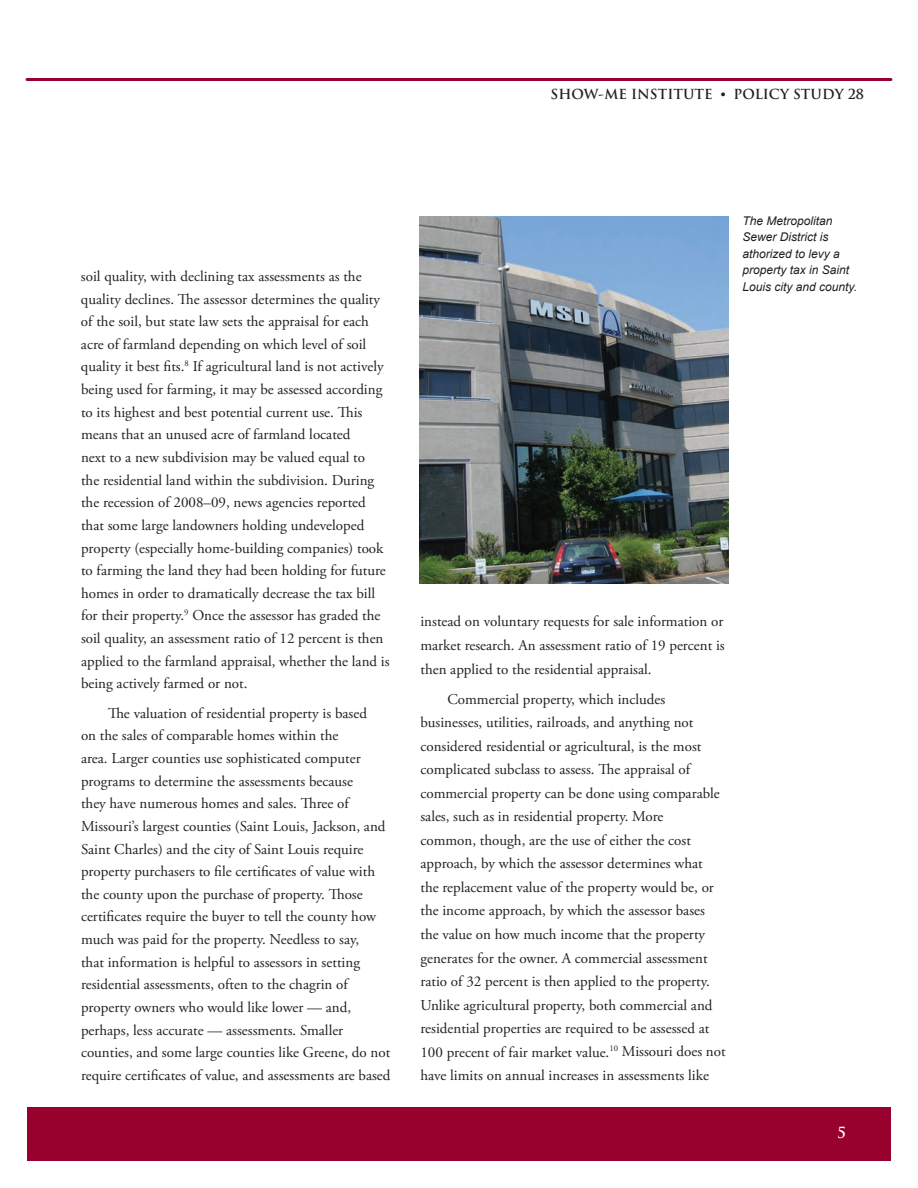
<style>
.page{position:relative;width:918px;height:1188px;background:#fff}
.page>*{position:absolute;margin:0;border:0;box-sizing:border-box;transform-origin:0 0}
.t1{font:15px/22.6px "Adobe Garamond Pro";color:#231f20}
.t2{font:700 15px "Trajan Pro";color:#fff}
.t3{font:700 13.5px "Trajan Pro";color:#231f20}
.t4{font:italic 12px/16.5px "Arial";color:#231f20}
.s1{font-family:"Arial"}
</style>
<div class="page">
<hr style="left:27px;top:78px;width:864px;height:3px;background:#98012d">
<div style="left:27px;top:1107px;width:864px;height:54px;background:#98012d"></div>
<img style="left:420px;top:216px;width:308px;height:368px">
<p class="t3" style="left:551px;top:85px;width:315px">SHOW-ME INSTITUTE <span class="s1">•</span> POLICY STUDY 28</p>
<p class="t1" style="left:81px;top:265px;width:310px">soil quality, with declining tax assessments as the quality declines. The assessor determines the quality of the soil, but state law sets the appraisal for each acre of farmland depending on which level of soil quality it best fits.<sup>8</sup> If agricultural land is not actively being used for farming, it may be assessed according to its highest and best potential current use. This means that an unused acre of farmland located<br>next to a new subdivision may be valued equal to<br>the residential land within the subdivision. During the recession of 2008–09, news agencies reported that some large landowners holding undeveloped property (especially home-building companies) took to farming the land they had been holding for future homes in order to dramatically decrease the tax bill for their property.<sup>9</sup> Once the assessor has graded the soil quality, an assessment ratio of 12 percent is then applied to the farmland appraisal, whether the land is being actively farmed or not.</p>
<p class="t1" style="left:81px;top:702px;width:311px;text-indent:27px">The valuation of residential property is based<br>on the sales of comparable homes within the<br>area. Larger counties use sophisticated computer programs to determine the assessments because<br>they have numerous homes and sales. Three of Missouri’s largest counties (Saint Louis, Jackson, and Saint Charles) and the city of Saint Louis require property purchasers to file certificates of value with the county upon the purchase of property. Those certificates require the buyer to tell the county how much was paid for the property. Needless to say,<br>that information is helpful to assessors in setting residential assessments, often to the chagrin of property owners who would like lower — and, perhaps, less accurate — assessments. Smaller counties, and some large counties like Greene, do not require certificates of value, and assessments are based</p>
<p class="t4" style="left:742px;top:212px;width:116px">The Metropolitan<br>Sewer District is athorized to levy a property tax in Saint<br>Louis city and county.</p>
<p class="t1" style="left:420px;top:610px;width:306px;line-height:23.5px;text-align:justify">instead on voluntary requests for sale information or market research. An assessment ratio of 19 percent is then applied to the residential appraisal.</p>
<p class="t1" style="left:420px;top:688px;width:307px;line-height:23.5px;text-indent:27px">Commercial property, which includes businesses, utilities, railroads, and anything not considered residential or agricultural, is the most complicated subclass to assess. The appraisal of commercial property can be done using comparable sales, such as in residential property. More<br>common, though, are the use of either the cost approach, by which the assessor determines what<br>the replacement value of the property would be, or the income approach, by which the assessor bases the value on how much income that the property generates for the owner. A commercial assessment ratio of 32 percent is then applied to the property.<br>Unlike agricultural property, both commercial and residential properties are required to be assessed at 100 precent of fair market value.<sup>10</sup> Missouri does not have limits on annual increases in assessments like</p>
<p class="t2" style="left:837px;top:1123px;width:10px">5</p>
</div>
